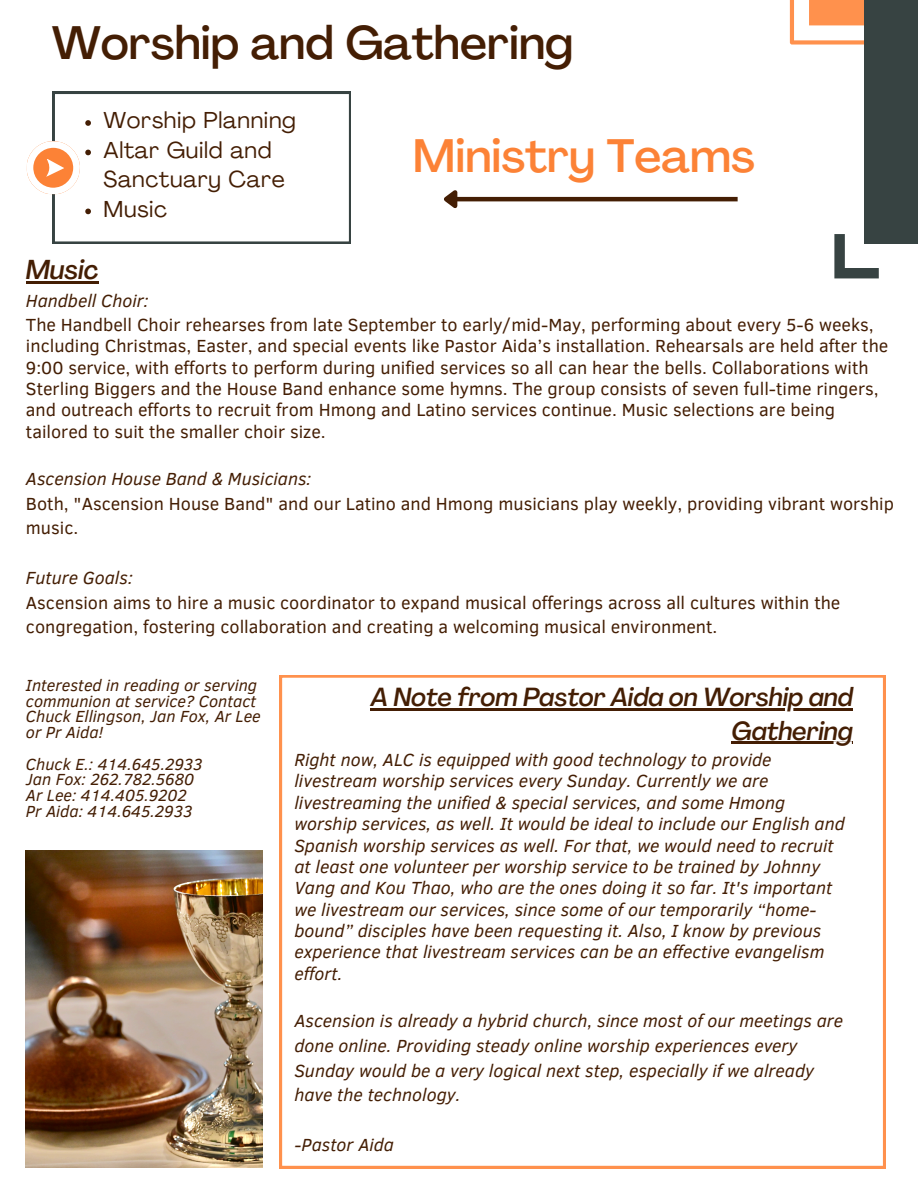
<style>
.page{position:relative;width:918px;height:1188px;background:#fff}
.page>*{position:absolute;margin:0;border:0;box-sizing:border-box;transform-origin:0 0}
.t1{font:500 46.35px "Agrandir";color:#441e04}
.t2{font:500 46.35px "Agrandir";color:#fc8236}
.t3{font:italic 500 27px "Agrandir";color:#441e04}
.t4{font:italic 500 25.8px "Agrandir";color:#441e04}
.t5{font:22.8px/29.4px "Agrandir";letter-spacing:.03em;color:#441e04}
.t6{font:italic 18px/21.3px "Clear Sans";color:#441e04}
.t7{font:18px/21.3px "Clear Sans";color:#441e04}
.t8{font:italic 16.5px/15.8px "Clear Sans";color:#441e04}
</style>
<div class="page">
<svg style="left:790px;top:0;width:75px;height:45px"></svg>
<div style="left:865px;top:0;width:53px;height:244px;background:#374342"></div>
<svg style="left:834px;top:234px;width:45px;height:44px"></svg>
<svg style="left:53px;top:92px;width:298px;height:152px"></svg>
<svg style="left:85px;top:120px;width:6px;height:6px"></svg>
<svg style="left:85px;top:209px;width:6px;height:5px"></svg>
<svg style="left:26px;top:141px;width:65px;height:54px"></svg>
<svg style="left:280px;top:675px;width:605px;height:493px"></svg>
<hr style="left:456px;top:197px;width:282px;height:4px;background:#441e04">
<svg style="left:444px;top:190px;width:17px;height:19px"></svg>
<img style="left:26px;top:850px;width:236px;height:317px">
<hr style="left:26px;top:281px;width:73px;height:3px;background:#441e04">
<hr style="left:371px;top:708px;width:482px;height:2px;background:#441e04">
<hr style="left:732px;top:742px;width:121px;height:2px;background:#441e04">
<p class="t1" style="left:52px;top:24px;width:523px">Worship and Gathering</p>
<h1 class="t5" style="left:104px;top:108px;width:194px">Worship Planning</h1>
<p class="t5" style="left:104px;top:137px;width:183px">Altar Guild and<br>Sanctuary Care</p>
<p class="t5" style="left:104px;top:196px;width:65px">Music</p>
<p class="t3" style="left:26px;top:259px;width:74px">Music</p>
<p class="t2" style="left:413px;top:137px;width:344px">Ministry Teams</p>
<p class="t6" style="left:26px;top:289px;width:124px">Handbell Choir:</p>
<h2 class="t7" style="left:26px;top:313px;width:864px">The Handbell Choir rehearses from late September to early/mid-May, performing about every 5-6 weeks, including Christmas, Easter, and special events like Pastor Aida’s installation. Rehearsals are held after the 9:00 service, with efforts to perform during unified services so all can hear the bells. Collaborations with Sterling Biggers and the House Band enhance some hymns. The group consists of seven full-time ringers, and outreach efforts to recruit from Hmong and Latino services continue. Music selections are being tailored to suit the smaller choir size.</h2>
<p class="t6" style="left:26px;top:467px;width:287px">Ascension House Band &amp; Musicians:</p>
<p class="t7" style="left:26px;top:490px;width:870px;line-height:24.8px">Both, "Ascension House Band" and our Latino and Hmong musicians play weekly, providing vibrant worship music.</p>
<p class="t6" style="left:26px;top:566px;width:108px">Future Goals:</p>
<p class="t7" style="left:26px;top:589px;width:816px;line-height:24.8px">Ascension aims to hire a music coordinator to expand musical offerings across all cultures within the congregation, fostering collaboration and creating a welcoming musical environment.</p>
<p class="t8" style="left:26px;top:676px;width:236px">Interested in reading or serving communion at service? Contact<br>Chuck Ellingson, Jan Fox, Ar Lee or Pr Aida!</p>
<p class="t8" style="left:26px;top:755px;width:178px">Chuck E.: 414.645.2933</p>
<p class="t8" style="left:26px;top:771px;width:170px">Jan Fox: 262.782.5680</p>
<p class="t8" style="left:26px;top:787px;width:163px">Ar Lee: 414.405.9202</p>
<p class="t8" style="left:26px;top:802px;width:168px">Pr Aida: 414.645.2933</p>
<h1 class="t4" style="left:371px;top:686px;width:484px">A Note from Pastor Aida on Worship and</h1>
<p class="t4" style="left:732px;top:720px;width:123px">Gathering</p>
<p class="t6" style="left:294px;top:748px;width:552px">Right now, ALC is equipped with good technology to provide livestream worship services every Sunday. Currently we are livestreaming the unified &amp; special services, and some Hmong worship services, as well. It would be ideal to include our English and Spanish worship services as well. For that, we would need to recruit at least one volunteer per worship service to be trained by Johnny Vang and Kou Thao, who are the ones doing it so far. It's important we livestream our services, since some of our temporarily “home&shy;bound” disciples have been requesting it. Also, I know by previous experience that livestream services can be an effective evangelism effort.</p>
<p class="t6" style="left:294px;top:1007px;width:550px;line-height:24.8px">Ascension is already a hybrid church, since most of our meetings are done online. Providing steady online worship experiences every Sunday would be a very logical next step, especially if we already have the technology.</p>
<p class="t6" style="left:294px;top:1133px;width:101px">-Pastor Aida</p>
</div>
